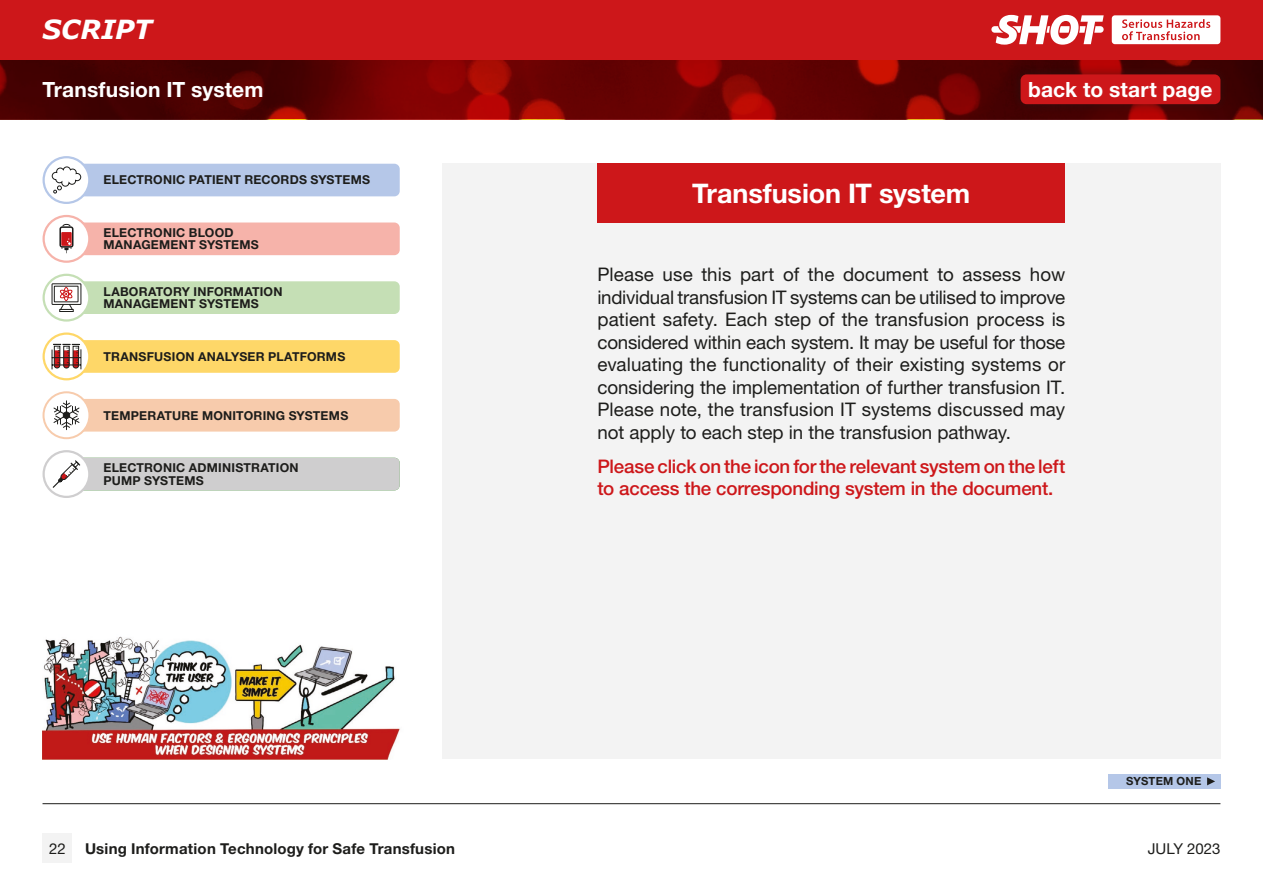
<style>
.page{position:relative;width:1263px;height:893px;background:#fff}
.page>*{position:absolute;margin:0;border:0;box-sizing:border-box;transform-origin:0 0}
.t1{font:700 27px "Helvetica Neue LT Std";letter-spacing:-.005em;color:#fff}
.t2{font:italic 700 26.25px "Verdana";letter-spacing:.005em;color:#fff}
.t3{font:700 21px "Helvetica Neue LT Std";letter-spacing:.005em;color:#fff}
.t4{font:18.75px/22.5px "Helvetica Neue LT Std";letter-spacing:-.005em;color:#1d1d1b;text-align:justify}
.t5{font:500 18.75px/22.5px "Helvetica Neue LT Std";letter-spacing:-.01em;color:#cd171a}
.t6{font:700 15px "Helvetica Neue LT Std";letter-spacing:.015em;color:#1d1d1b}
.t7{font:15px "Helvetica Neue LT Std";color:#1d1d1b}
.t8{font:700 12.3px/12.3px "Helvetica Neue LT Std";letter-spacing:.02em;color:#1d1d1b}
.t9{font:700 11.25px "Helvetica Neue LT Std";letter-spacing:.02em;color:#1d1d1b}
</style>
<div class="page">
<img style="left:0;top:60px;width:1263px;height:59px">
<div style="left:0;top:0;width:1263px;height:60px;background:#cd171a"></div>
<div style="left:442px;top:164px;width:778px;height:595px;background:#f3f3f3"></div>
<div style="left:1108px;top:774px;width:112px;height:15px;background:#b5c7e8"></div>
<svg style="left:1207px;top:777px;width:8px;height:8px"></svg>
<svg style="left:1112px;top:15px;width:108px;height:29px"></svg>
<svg style="left:991px;top:15px;width:113px;height:30px"></svg>
<hr style="left:43px;top:803px;width:1177px;height:1px;background:#1d1d1b">
<div style="left:43px;top:833px;width:29px;height:30px;background:#f3f3f3"></div>
<div style="left:597px;top:164px;width:468px;height:59px;background:#cd171a"></div>
<img style="left:43px;top:636px;width:357px;height:123px">
<div style="left:1010px;top:64px;width:221px;height:51px;background:#1d1d1b;opacity:.5"></div>
<div style="left:1020px;top:74px;width:200px;height:30px;background:#cd171a;border-radius:6px"></div>
<div style="left:59px;top:340px;width:341px;height:33px;background:#fed768;border-radius:5px"></div>
<svg style="left:43px;top:332px;width:47px;height:48px"></svg>
<div style="left:59px;top:281px;width:341px;height:33px;background:#c5dfb5;border-radius:5px"></div>
<svg style="left:43px;top:274px;width:47px;height:48px"></svg>
<div style="left:59px;top:222px;width:341px;height:33px;background:#f6b3aa;border-radius:5px"></div>
<svg style="left:43px;top:215px;width:47px;height:48px"></svg>
<div style="left:59px;top:164px;width:341px;height:32px;background:#b5c7e8;border-radius:5px"></div>
<svg style="left:43px;top:156px;width:47px;height:48px"></svg>
<div style="left:59px;top:399px;width:341px;height:33px;background:#f7cbac;border-radius:5px"></div>
<svg style="left:43px;top:391px;width:47px;height:48px"></svg>
<div style="left:59px;top:458px;width:341px;height:32px;background:#cfcecf;border-radius:5px"></div>
<svg style="left:43px;top:450px;width:47px;height:48px"></svg>
<h2 class="t2" style="left:43px;top:13px;width:111px">SCRIPT</h2>
<p class="t3" style="left:43px;top:76px;width:222px">Transfusion IT system</p>
<p class="t8" style="left:104px;top:174px;width:268px">ELECTRONIC PATIENT RECORDS SYSTEMS</p>
<p class="t8" style="left:104px;top:226px;width:157px">ELECTRONIC BLOOD<br>MANAGEMENT SYSTEMS</p>
<p class="t8" style="left:104px;top:285px;width:181px">LABORATORY INFORMATION<br>MANAGEMENT SYSTEMS</p>
<p class="t8" style="left:104px;top:350px;width:243px">TRANSFUSION ANALYSER PLATFORMS</p>
<p class="t8" style="left:104px;top:409px;width:246px">TEMPERATURE MONITORING SYSTEMS</p>
<p class="t8" style="left:104px;top:461px;width:197px">ELECTRONIC ADMINISTRATION<br>PUMP SYSTEMS</p>
<h1 class="t1" style="left:692px;top:177px;width:280px">Transfusion IT system</h1>
<p class="t3" style="left:1028px;top:76px;width:186px">back to start page</p>
<p class="t4" style="left:597px;top:263px;width:469px">Please use this part of the document to assess how individual transfusion IT systems can be utilised to improve patient safety. Each step of the transfusion process is considered within each system. It may be useful for those evaluating the functionality of their existing systems or considering the implementation of further transfusion IT.<br>Please note, the transfusion IT systems discussed may not apply to each step in the transfusion pathway.</p>
<p class="t5" style="left:597px;top:454px;width:469px">Please click on the icon for the relevant system on the left to access the corresponding system in the document.</p>
<p class="t9" style="left:1126px;top:774px;width:77px">SYSTEM ONE</p>
<p class="t7" style="left:49px;top:839px;width:18px">22</p>
<p class="t6" style="left:85px;top:839px;width:372px">Using Information Technology for Safe Transfusion</p>
<p class="t7" style="left:1148px;top:839px;width:74px">JULY 2023</p>
</div>
